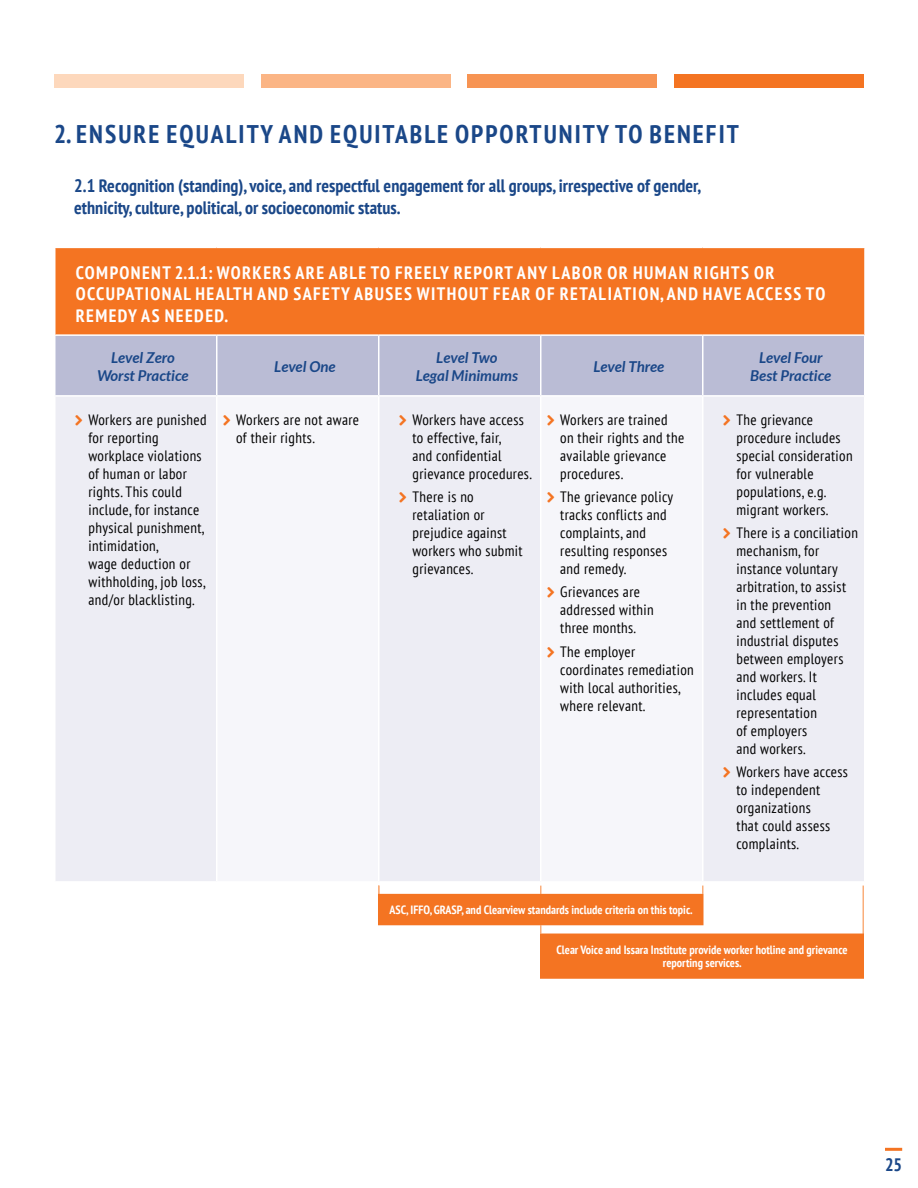
<style>
.page{position:relative;width:918px;height:1188px;background:#fff}
.page>*{position:absolute;margin:0;border:0;box-sizing:border-box;transform-origin:0 0}
.t1{font:700 condensed 25.5px "PT Sans";letter-spacing:.08em;color:#1a4788}
.t2{font:700 condensed 18px/21.6px "PT Sans";letter-spacing:.08em;color:#fff}
.t3{font:700 condensed 18px/21.6px "PT Sans";color:#1a4788}
.t4{font:condensed 15px/18px "PT Sans";letter-spacing:.025em;color:#000}
.t5{font:italic 700 15px/18px "Lato";color:#1a4788;text-align:center}
.t6{font:700 condensed 12px/13.5px "PT Sans";color:#fff;text-align:center}
</style>
<div class="page">
<hr style="left:885px;top:1148px;width:17px;height:3px;background:#f47422">
<div style="left:55px;top:247px;width:810px;height:88px;background:#f47422"></div>
<div style="left:56px;top:336px;width:808px;height:59px;background:#babcd5"></div>
<div style="left:56px;top:397px;width:808px;height:484px;background:#ededf4"></div>
<svg style="left:218px;top:397px;width:484px;height:484px;fill:#f6f6fa"></svg>
<hr style="left:216px;top:336px;width:2px;height:59px;background:#fff">
<hr style="left:378px;top:336px;width:2px;height:59px;background:#fff">
<hr style="left:540px;top:336px;width:2px;height:59px;background:#fff">
<hr style="left:702px;top:336px;width:2px;height:59px;background:#fff">
<hr style="left:54px;top:247px;width:163px;height:1px;background:#fff">
<hr style="left:54px;top:248px;width:2px;height:86px;background:#fff">
<hr style="left:217px;top:247px;width:162px;height:1px;background:#fff">
<hr style="left:379px;top:247px;width:162px;height:1px;background:#fff">
<hr style="left:541px;top:247px;width:162px;height:1px;background:#fff">
<hr style="left:703px;top:247px;width:162px;height:1px;background:#fff">
<hr style="left:864px;top:248px;width:1px;height:86px;background:#fff">
<hr style="left:54px;top:334px;width:163px;height:2px;background:#fff">
<hr style="left:217px;top:334px;width:162px;height:2px;background:#fff">
<hr style="left:379px;top:334px;width:162px;height:2px;background:#fff">
<hr style="left:541px;top:334px;width:162px;height:2px;background:#fff">
<hr style="left:703px;top:334px;width:163px;height:2px;background:#fff">
<hr style="left:216px;top:397px;width:2px;height:484px;background:#fff">
<hr style="left:378px;top:397px;width:2px;height:484px;background:#fff">
<hr style="left:540px;top:397px;width:2px;height:484px;background:#fff">
<hr style="left:702px;top:397px;width:2px;height:484px;background:#fff">
<svg style="left:378px;top:886px;width:2px;height:8px"></svg>
<svg style="left:702px;top:886px;width:2px;height:8px"></svg>
<svg style="left:540px;top:925px;width:2px;height:9px"></svg>
<svg style="left:540px;top:886px;width:2px;height:8px"></svg>
<hr style="left:862px;top:886px;width:2px;height:48px;background:#faae7b">
<div style="left:541px;top:934px;width:322px;height:44px;background:#f47422"></div>
<div style="left:540px;top:934px;width:324px;height:45px;border:2px solid #f47422"></div>
<div style="left:379px;top:895px;width:324px;height:30px;background:#f47422"></div>
<div style="left:378px;top:894px;width:326px;height:31px;border:2px solid #f47422"></div>
<div style="left:54px;top:74px;width:189px;height:13px;background:#fdd8bc"></div>
<div style="left:675px;top:74px;width:189px;height:13px;background:#f47422"></div>
<div style="left:261px;top:74px;width:189px;height:13px;background:#fbb585"></div>
<div style="left:468px;top:74px;width:189px;height:13px;background:#f79453"></div>
<svg style="left:76px;top:415px;width:6px;height:10px"></svg>
<svg style="left:224px;top:415px;width:6px;height:10px"></svg>
<svg style="left:400px;top:415px;width:6px;height:10px"></svg>
<svg style="left:400px;top:492px;width:6px;height:11px"></svg>
<svg style="left:548px;top:415px;width:6px;height:10px"></svg>
<svg style="left:548px;top:492px;width:6px;height:11px"></svg>
<svg style="left:548px;top:587px;width:6px;height:11px"></svg>
<svg style="left:548px;top:647px;width:6px;height:10px"></svg>
<svg style="left:724px;top:415px;width:6px;height:10px"></svg>
<svg style="left:724px;top:528px;width:6px;height:11px"></svg>
<svg style="left:724px;top:767px;width:6px;height:11px"></svg>
<h1 class="t1" style="left:54px;top:118px;width:686px">2. ENSURE EQUALITY AND EQUITABLE OPPORTUNITY TO BENEFIT</h1>
<p class="t3" style="left:74px;top:175px;width:629px">2.1 Recognition (standing), voice, and respectful engagement for all groups, irrespective of gender, ethnicity, culture, political, or socioeconomic status.</p>
<p class="t2" style="left:76px;top:261px;width:751px">COMPONENT 2.1.1: WORKERS ARE ABLE TO FREELY REPORT ANY LABOR OR HUMAN RIGHTS OR<br>OCCUPATIONAL HEALTH AND SAFETY ABUSES WITHOUT FEAR OF RETALIATION, AND HAVE ACCESS TO<br>REMEDY AS NEEDED.</p>
<p class="t5" style="left:97px;top:348px;width:93px">Level Zero<br>Worst Practice</p>
<p class="t5" style="left:274px;top:357px;width:63px">Level One</p>
<p class="t5" style="left:416px;top:348px;width:104px">Level Two<br>Legal Minimums</p>
<p class="t5" style="left:593px;top:357px;width:72px">Level Three</p>
<p class="t5" style="left:750px;top:348px;width:83px">Level Four<br>Best Practice</p>
<p class="t4" style="left:88px;top:410px;width:120px">Workers are punished for reporting workplace violations of human or labor rights. This could include, for instance physical punishment, intimidation,<br>wage deduction or withholding, job loss, and/or blacklisting.</p>
<p class="t4" style="left:236px;top:410px;width:124px">Workers are not aware of their rights.</p>
<p class="t4" style="left:412px;top:410px;width:121px">Workers have access to effective, fair,<br>and confidential grievance procedures.</p>
<p class="t4" style="left:560px;top:410px;width:125px">Workers are trained on their rights and the available grievance procedures.</p>
<p class="t4" style="left:560px;top:487px;width:115px">The grievance policy tracks conflicts and complaints, and resulting responses and remedy.</p>
<p class="t4" style="left:560px;top:583px;width:95px">Grievances are addressed within three months.</p>
<p class="t4" style="left:560px;top:642px;width:135px">The employer coordinates remediation with local authorities, where relevant.</p>
<p class="t4" style="left:736px;top:410px;width:118px">The grievance procedure includes special consideration for vulnerable populations, e.g. migrant workers.</p>
<p class="t4" style="left:736px;top:523px;width:123px">There is a conciliation mechanism, for instance voluntary arbitration, to assist in the prevention<br>and settlement of industrial disputes between employers and workers. It includes equal representation<br>of employers<br>and workers.</p>
<p class="t4" style="left:736px;top:763px;width:113px">Workers have access to independent organizations<br>that could assess complaints.</p>
<p class="t4" style="left:412px;top:487px;width:112px">There is no retaliation or prejudice against workers who submit grievances.</p>
<p class="t6" style="left:389px;top:903px;width:305px">ASC, IFFO, GRASP, and Clearview standards include criteria on this topic.</p>
<p class="t6" style="left:556px;top:943px;width:293px">Clear Voice and Issara Institute provide worker hotline and grievance reporting services.</p>
<p class="t3" style="left:885px;top:1154px;width:19px">25</p>
</div>
